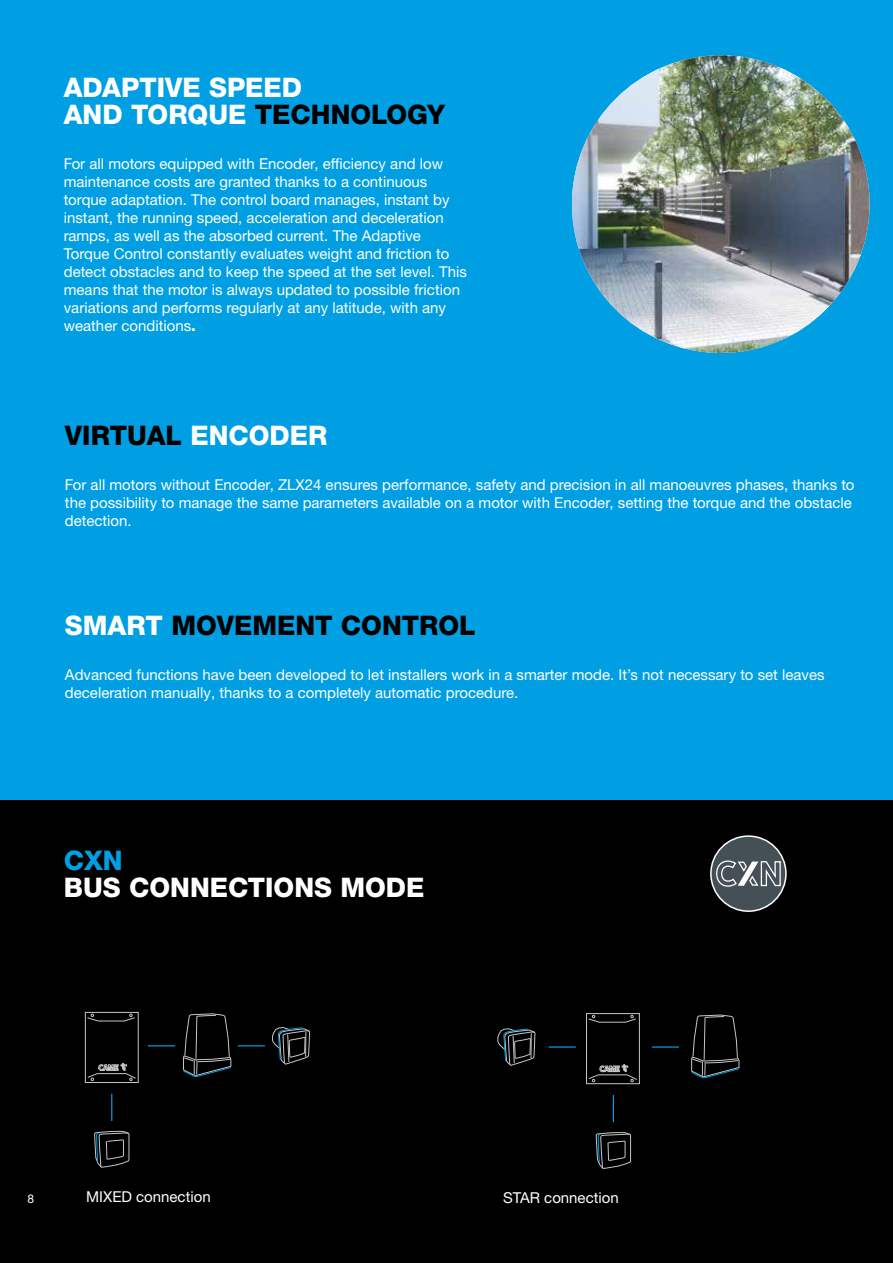
<style>
.page{position:relative;width:893px;height:1263px;background:#fff}
.page>*{position:absolute;margin:0;border:0;box-sizing:border-box;transform-origin:0 0}
.t1{font:800 27px/27px "Helvetica Neue LTW1 G";color:#fff}
.t2{font:800 27px "Helvetica Neue LTW1 G";color:#000}
.t3{font:800 27px "Helvetica Neue LTW1 G";color:#009fe3}
.t4{font:15px/18px "Helvetica Neue LTW1 G";color:#fff}
.t5{font:12px "Helvetica Neue LTW1 G";color:#fff}
.s1{color:#000}
.s2{font-weight:800}
.s3{color:#fff}
</style>
<div class="page">
<div style="left:0;top:799px;width:893px;height:464px;background:#000"></div>
<div style="left:0;top:0;width:893px;height:799px;background:#009fe3"></div>
<svg style="left:710px;top:835px;width:77px;height:77px"></svg>
<img style="left:572px;top:55px;width:298px;height:298px;border-radius:149px">
<svg style="left:94px;top:1131px;width:36px;height:37px"></svg>
<svg style="left:238px;top:1045px;width:27px;height:1px"></svg>
<svg style="left:148px;top:1045px;width:27px;height:1px"></svg>
<svg style="left:111px;top:1094px;width:1px;height:27px"></svg>
<div style="left:85px;top:1012px;width:54px;height:71px;border:1px solid #c6c6c6"></div>
<svg style="left:87px;top:1014px;width:48px;height:7px"></svg>
<svg style="left:87px;top:1062px;width:49px;height:19px"></svg>
<svg style="left:272px;top:1027px;width:38px;height:38px"></svg>
<svg style="left:183px;top:1014px;width:49px;height:63px"></svg>
<svg style="left:596px;top:1132px;width:35px;height:37px"></svg>
<hr style="left:549px;top:1046px;width:27px;height:2px;background:#009fe3">
<hr style="left:652px;top:1046px;width:27px;height:2px;background:#009fe3">
<svg style="left:613px;top:1095px;width:1px;height:27px"></svg>
<div style="left:586px;top:1013px;width:54px;height:71px;border:1px solid #c6c6c6"></div>
<svg style="left:588px;top:1015px;width:48px;height:8px"></svg>
<svg style="left:588px;top:1064px;width:49px;height:18px"></svg>
<svg style="left:497px;top:1028px;width:39px;height:38px"></svg>
<svg style="left:691px;top:1015px;width:49px;height:63px"></svg>
<h1 class="t1" style="left:64px;top:74px;width:383px">ADAPTIVE SPEED<br>AND TORQUE <span class="s1">TECHNOLOGY</span></h1>
<p class="t4" style="left:64px;top:154px;width:405px">For all motors equipped with Encoder, efficiency and low maintenance costs are granted thanks to a continuous torque adaptation. The control board manages, instant by instant, the running speed, acceleration and deceleration ramps, as well as the absorbed current. The Adaptive Torque Control constantly evaluates weight and friction to detect obstacles and to keep the speed at the set level. This means that the motor is always updated to possible friction variations and performs regularly at any latitude, with any weather conditions<span class="s2">.</span></p>
<h1 class="t2" style="left:65px;top:419px;width:264px">VIRTUAL <span class="s3">ENCODER</span></h1>
<p class="t4" style="left:65px;top:475px;width:791px">For all motors without Encoder, ZLX24 ensures performance, safety and precision in all manoeuvres phases, thanks to the possibility to manage the same parameters available on a motor with Encoder, setting the torque and the obstacle detection.</p>
<h1 class="t2" style="left:65px;top:609px;width:412px"><span class="s3">SMART</span> MOVEMENT CONTROL</h1>
<p class="t4" style="left:65px;top:666px;width:761px">Advanced functions have been developed to let installers work in a smarter mode. It’s not necessary to set leaves deceleration manually, thanks to a completely automatic procedure.</p>
<h1 class="t3" style="left:64px;top:844px;width:60px">CXN</h1>
<h1 class="t1" style="left:64px;top:874px;width:362px">BUS CONNECTIONS MODE</h1>
<p class="t4" style="left:86px;top:1188px;width:126px">MIXED connection</p>
<p class="t5" style="left:28px;top:1192px;width:8px">8</p>
<p class="t4" style="left:503px;top:1189px;width:117px">STAR connection</p>
</div>
